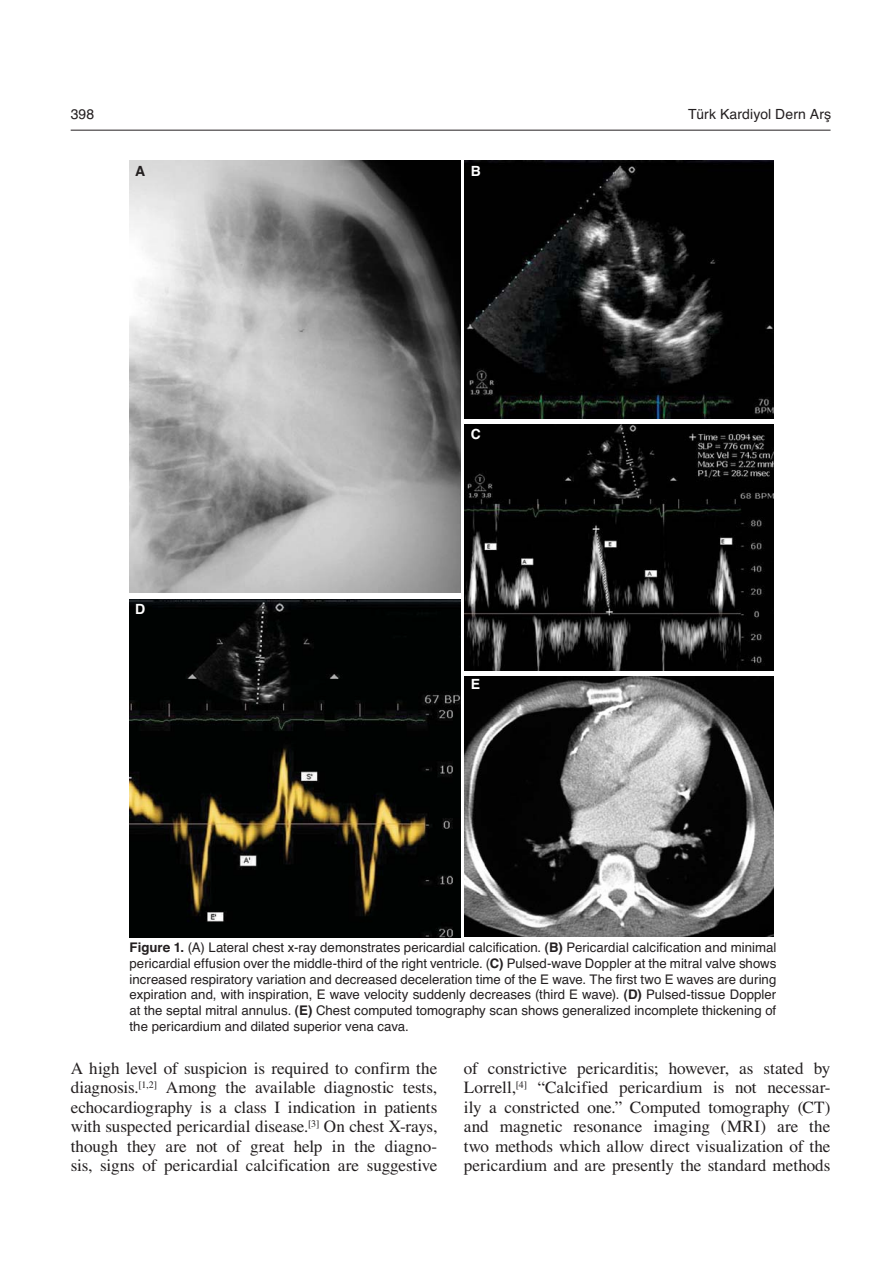
<style>
.page{position:relative;width:893px;height:1263px;background:#fff}
.page>*{position:absolute;margin:0;border:0;box-sizing:border-box;transform-origin:0 0}
.t1{font:17.1px/19.5px "Times";letter-spacing:-.005em;color:#231f20;text-align:justify}
.t2{font:13.95px "Helvetica";letter-spacing:.01em;color:#231f20}
.t3{font:700 13.95px "Helvetica";color:#fff}
.t4{font:700 13.95px "Helvetica";color:#231f20}
.t5{font:13.2px/15.9px "Helvetica";color:#231f20;text-align:justify}
.s1{font-weight:700}
</style>
<div class="page">
<hr style="left:71px;top:130px;width:759px;height:1px;background:#231f20">
<img style="left:130px;top:161px;width:331px;height:432px">
<img style="left:465px;top:161px;width:309px;height:258px">
<img style="left:465px;top:424px;width:309px;height:247px">
<img style="left:465px;top:676px;width:309px;height:261px">
<img style="left:130px;top:599px;width:331px;height:338px">
<p class="t2" style="left:71px;top:109px;width:25px">398</p>
<p class="t2" style="left:688px;top:109px;width:144px">Türk Kardiyol Dern Arş</p>
<p class="t4" style="left:135px;top:166px;width:12px">A</p>
<p class="t3" style="left:135px;top:604px;width:12px">D</p>
<p class="t3" style="left:471px;top:166px;width:12px">B</p>
<p class="t3" style="left:471px;top:429px;width:12px">C</p>
<p class="t3" style="left:471px;top:679px;width:11px">E</p>
<p class="t5" style="left:130px;top:940px;width:648px"><span class="s1">Figure 1.</span> (A) Lateral chest x-ray demonstrates pericardial calcification. <span class="s1">(B)</span> Pericardial calcification and minimal pericardial effusion over the middle-third of the right ventricle. (<span class="s1">C)</span> Pulsed-wave Doppler at the mitral valve shows increased respiratory variation and decreased deceleration time of the E wave. The first two E waves are during expiration and, with inspiration, E wave velocity suddenly decreases (third E wave). <span class="s1">(D)</span> Pulsed-tissue Doppler at the septal mitral annulus. <span class="s1">(E)</span> Chest computed tomography scan shows generalized incomplete thickening of the pericardium and dilated superior vena cava.</p>
<p class="t1" style="left:71px;top:1060px;width:368px">A high level of suspicion is required to confirm the diagnosis.<sup>[1,2]</sup> Among the available diagnostic tests, echocardiography is a class I indication in patients with suspected pericardial disease.<sup>[3]</sup> On chest X-rays, though they are not of great help in the diagno&shy;sis, signs of pericardial calcification are suggestive</p>
<p class="t1" style="left:464px;top:1060px;width:368px">of constrictive pericarditis; however, as stated by Lorrell,<sup>[4]</sup> “Calcified pericardium is not necessar&shy;ily a constricted one.” Computed tomography (CT) and magnetic resonance imaging (MRI) are the two methods which allow direct visualization of the pericardium and are presently the standard methods</p>
</div>
